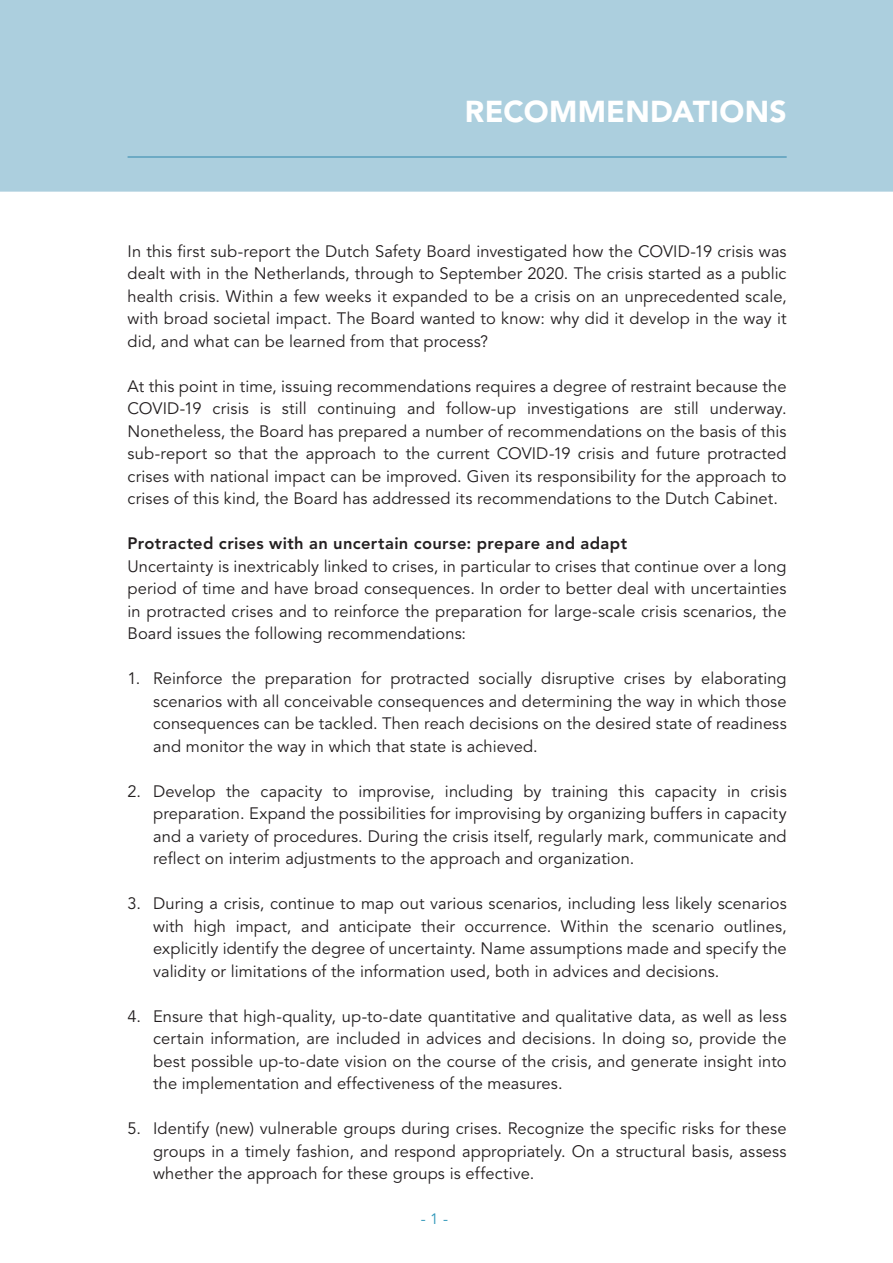
<style>
.page{position:relative;width:893px;height:1263px;background:#fff}
.page>*{position:absolute;margin:0;border:0;box-sizing:border-box;transform-origin:0 0}
.Hoofdstuk_kop_-nr{font:900 30px "Avenir LT Std";letter-spacing:.01em;color:#fff}
.Bodytekst{font:16.5px/22.5px "Avenir LT Std";letter-spacing:.005em;color:#231f20;text-align:justify}
.Subparagraaf_Kop_-nr{font:800 16.5px "Avenir LT Std";letter-spacing:.025em;color:#231f20}
.t1{font:15px "Avenir LT Std";color:#2f97b9}
</style>
<div class="page">
<div style="left:0;top:0;width:893px;height:192px;background:#accfde"></div>
<hr style="left:128px;top:157px;width:659px;height:1px;background:#3086ac">
<p class="Hoofdstuk_kop_-nr" style="left:465px;top:93px;width:323px">RECOMMENDATIONS</p>
<p class="Bodytekst" style="left:128px;top:240px;width:661px">In this first sub-report the Dutch Safety Board investigated how the COVID-19 crisis was dealt with in the Netherlands, through to September 2020. The crisis started as a public health crisis. Within a few weeks it expanded to be a crisis on an unprecedented scale, with broad societal impact. The Board wanted to know: why did it develop in the way it did, and what can be learned from that process?</p>
<p class="Bodytekst" style="left:128px;top:375px;width:661px">At this point in time, issuing recommendations requires a degree of restraint because the COVID-19 crisis is still continuing and follow-up investigations are still underway.<br>Nonetheless, the Board has prepared a number of recommendations on the basis of this sub-report so that the approach to the current COVID-19 crisis and future protracted crises with national impact can be improved. Given its responsibility for the approach to crises of this kind, the Board has addressed its recommendations to the Dutch Cabinet.</p>
<p class="Subparagraaf_Kop_-nr" style="left:128px;top:534px;width:501px">Protracted crises with an uncertain course: prepare and adapt</p>
<p class="Bodytekst" style="left:128px;top:555px;width:661px">Uncertainty is inextricably linked to crises, in particular to crises that continue over a long period of time and have broad consequences. In order to better deal with uncertainties in protracted crises and to reinforce the preparation for large-scale crisis scenarios, the Board issues the following recommendations:</p>
<p class="Bodytekst" style="left:153px;top:668px;width:635px;text-indent:-26px">1. Reinforce the preparation for protracted socially disruptive crises by elaborating scenarios with all conceivable consequences and determining the way in which those consequences can be tackled. Then reach decisions on the desired state of readiness and monitor the way in which that state is achieved.</p>
<p class="Bodytekst" style="left:153px;top:780px;width:635px;text-indent:-26px">2. Develop the capacity to improvise, including by training this capacity in crisis preparation. Expand the possibilities for improvising by organizing buffers in capacity and a variety of procedures. During the crisis itself, regularly mark, communicate and reflect on interim adjustments to the approach and organization.</p>
<p class="Bodytekst" style="left:153px;top:893px;width:635px;text-indent:-26px">3. During a crisis, continue to map out various scenarios, including less likely scenarios with high impact, and anticipate their occurrence. Within the scenario outlines, explicitly identify the degree of uncertainty. Name assumptions made and specify the validity or limitations of the information used, both in advices and decisions.</p>
<p class="Bodytekst" style="left:153px;top:1005px;width:635px;text-indent:-26px">4. Ensure that high-quality, up-to-date quantitative and qualitative data, as well as less certain information, are included in advices and decisions. In doing so, provide the best possible up-to-date vision on the course of the crisis, and generate insight into the implementation and effectiveness of the measures.</p>
<p class="Bodytekst" style="left:153px;top:1118px;width:635px;text-indent:-26px">5. Identify (new) vulnerable groups during crises. Recognize the specific risks for these groups in a timely fashion, and respond appropriately. On a structural basis, assess whether the approach for these groups is effective.</p>
<p class="t1" style="left:421px;top:1210px;width:29px">- 1 -</p>
</div>
